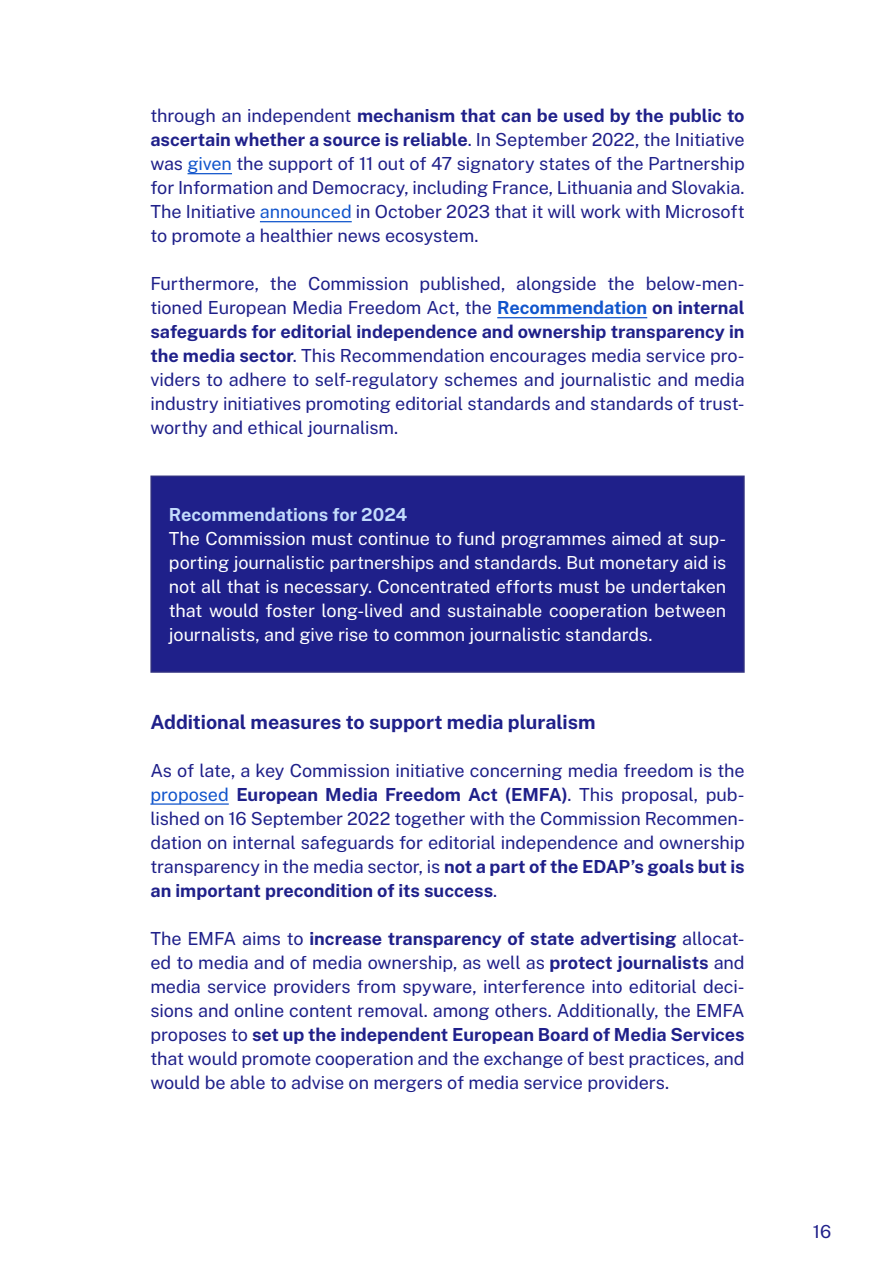
<style>
.page{position:relative;width:893px;height:1263px;background:#fff}
.page>*{position:absolute;margin:0;border:0;box-sizing:border-box;transform-origin:0 0}
.t1{font:700 19.5px "Public Sans";color:#1f208a}
.t2{font:18px/24px "Public Sans";letter-spacing:-.005em;color:#1f208a;text-align:justify}
.t3{font:18px/24px "Public Sans";letter-spacing:-.005em;color:#fff;text-align:justify}
.t4{font:700 18px "Public Sans";color:#c2dbfc}
.s1{font-weight:700}
.s2{color:#15c}
.s3{font-weight:700;color:#15c}
</style>
<div class="page">
<hr style="left:188px;top:173px;width:44px;height:1px;background:#15c">
<hr style="left:260px;top:221px;width:92px;height:1px;background:#15c">
<hr style="left:497px;top:317px;width:150px;height:1px;background:#15c">
<hr style="left:150px;top:803px;width:79px;height:2px;background:#15c">
<div style="left:151px;top:476px;width:593px;height:196px;background:#1f208a"></div>
<div style="left:150px;top:475px;width:595px;height:198px;border:2px solid #2f2f80"></div>
<p class="t2" style="left:150px;top:103px;width:596px">through an independent <span class="s1">mechanism that can be used by the public to ascertain whether a source is reliable</span>. In September 2022, the Initiative was <span class="s2">given</span> the support of 11 out of 47 signatory states of the Partnership for Information and Democracy, including France, Lithuania and Slovakia.<br>The Initiative <span class="s2">announced</span> in October 2023 that it will work with Microsoft to promote a healthier news ecosystem.</p>
<p class="t2" style="left:150px;top:271px;width:596px">Furthermore, the Commission published, alongside the below-men&shy;tioned European Media Freedom Act, the <span class="s3">Recommendation</span> <span class="s1">on internal safeguards for editorial independence and ownership transparency in the media sector</span>. This Recommendation encourages media service pro&shy;viders to adhere to self-regulatory schemes and journalistic and media industry initiatives promoting editorial standards and standards of trust&shy;worthy and ethical journalism.</p>
<p class="t4" style="left:169px;top:503px;width:240px">Recommendations for 2024</p>
<p class="t3" style="left:169px;top:526px;width:559px">The Commission must continue to fund programmes aimed at sup&shy;porting journalistic partnerships and standards. But monetary aid is not all that is necessary. Concentrated efforts must be undertaken that would foster long-lived and sustainable cooperation between journalists, and give rise to common journalistic standards.</p>
<p class="t1" style="left:150px;top:709px;width:447px">Additional measures to support media pluralism</p>
<p class="t2" style="left:150px;top:758px;width:596px">As of late, a key Commission initiative concerning media freedom is the <span class="s2">proposed</span> <span class="s1">European Media Freedom Act (EMFA)</span>. This proposal, pub&shy;lished on 16 September 2022 together with the Commission Recommen&shy;dation on internal safeguards for editorial independence and ownership transparency in the media sector, is <span class="s1">not a part of the EDAP’s goals but is an important precondition of its success</span>.</p>
<p class="t2" style="left:150px;top:926px;width:596px">The EMFA aims to <span class="s1">increase transparency of state advertising</span> allocat&shy;ed to media and of media ownership, as well as <span class="s1">protect journalists</span> and media service providers from spyware, interference into editorial deci&shy;sions and online content removal. among others. Additionally, the EMFA proposes to <span class="s1">set up the independent European Board of Media Services </span>that would promote cooperation and the exchange of best practices, and would be able to advise on mergers of media service providers.</p>
<p class="t2" style="left:813px;top:1218px;width:20px">16</p>
</div>
